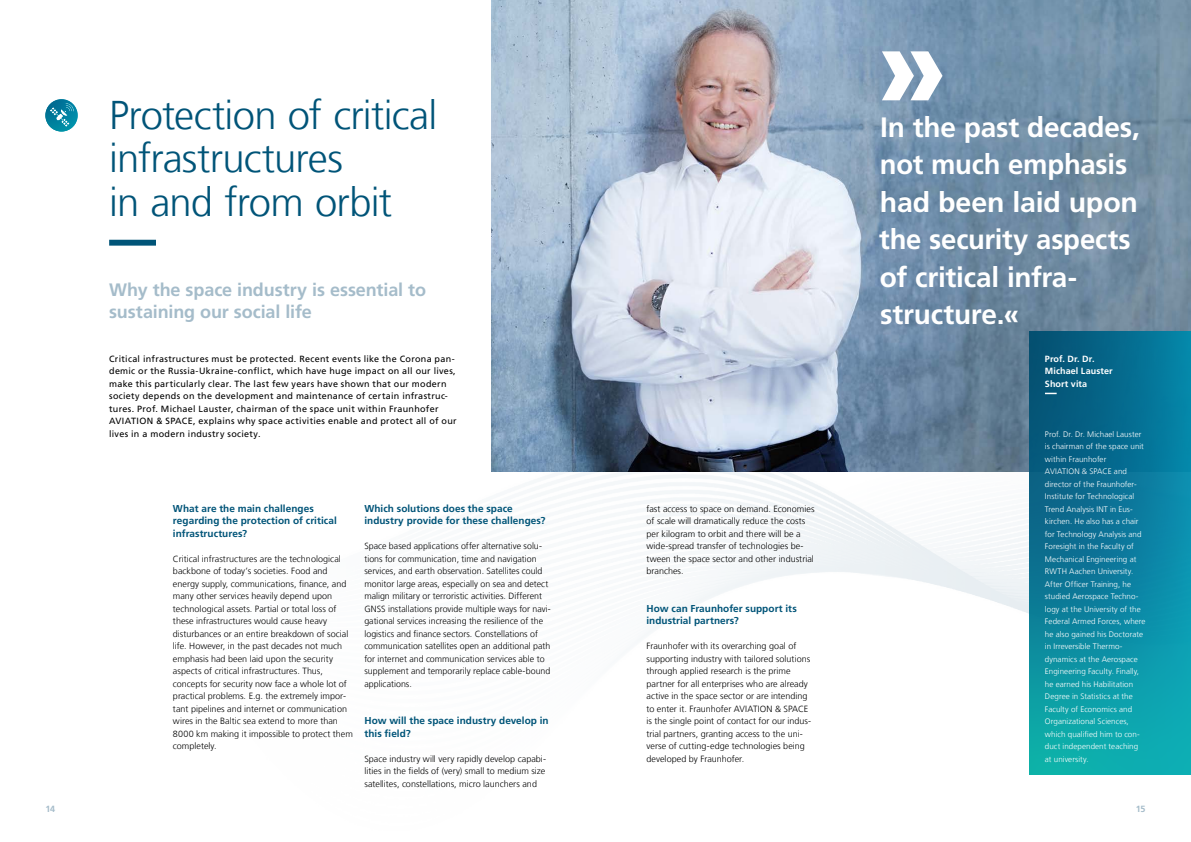
<style>
.page{position:relative;width:1191px;height:842px;background:#fff}
.page>*{position:absolute;margin:0;border:0;box-sizing:border-box;transform-origin:0 0}
.t1{font:900 120px "Frutiger LT Com";color:#fff}
.t2{font:300 40px/43.2px "Frutiger LT Com";letter-spacing:-.02em;color:#005478}
.t3{font:700 28px/37.5px "Frutiger LT Com";letter-spacing:-.005em;color:#fff}
.t4{font:700 18px/22px "Frutiger LT Com";letter-spacing:-.005em;color:#a5bcca}
.t5{font:700 10px/12.5px "Frutiger LT Com";letter-spacing:.005em;color:#005478}
.t6{font:300 9px/12.5px "Frutiger LT Com";letter-spacing:.005em;color:#000}
.t7{font:9px/12.5px "Frutiger LT Com";letter-spacing:.03em;color:#000}
.t8{font:700 9px/12.5px "Frutiger LT Com";letter-spacing:.01em;color:#fff}
.t9{font:700 9px "Frutiger LT Com";color:#a5bcca}
.t10{font:300 8px/12.5px "Frutiger LT Com";letter-spacing:.005em;color:#fff}
</style>
<div class="page">
<img style="left:491px;top:358px;width:700px;height:417px">
<img style="left:492px;top:0;width:699px;height:472px">
<svg style="left:1029px;top:332px;width:162px;height:442px;background:#09819b"></svg>
<svg style="left:1045px;top:393px;width:100px;height:1px"></svg>
<svg style="left:45px;top:99px;width:33px;height:33px"></svg>
<svg style="left:109px;top:240px;width:47px;height:6px"></svg>
<h2 class="t2" style="left:109px;top:94px;width:329px">Protection of critical infrastructures<br>in and from orbit</h2>
<h3 class="t4" style="left:109px;top:279px;width:318px">Why the space industry is essential to sustaining our social life</h3>
<p class="t7" style="left:109px;top:352px;width:349px">Critical infrastructures must be protected. Recent events like the Corona pan&shy;demic or the Russia-Ukraine-conflict, which have huge impact on all our lives, make this particularly clear. The last few years have shown that our modern society depends on the development and maintenance of certain infrastruc&shy;tures. Prof. Michael Lauster, chairman of the space unit within Fraunhofer AVIATION &amp; SPACE, explains why space activities enable and protect all of our lives in a modern industry society.</p>
<p class="t5" style="left:173px;top:502px;width:165px">What are the main challenges regarding the protection of critical infrastructures?</p>
<p class="t6" style="left:173px;top:552px;width:181px">Critical infrastructures are the technological backbone of today’s societies. Food and energy supply, communications, finance, and many other services heavily depend upon technological assets. Partial or total loss of these infrastructures would cause heavy disturbances or an entire breakdown of social life. However, in the past decades not much emphasis had been laid upon the security aspects of critical infrastructures. Thus, concepts for security now face a whole lot of practical problems. E.g. the extremely impor&shy;tant pipelines and internet or communication wires in the Baltic sea extend to more than 8000 km making it impossible to protect them completely.</p>
<p class="t5" style="left:364px;top:502px;width:183px">Which solutions does the space industry provide for these challenges?</p>
<p class="t6" style="left:364px;top:540px;width:188px">Space based applications offer alternative solu&shy;tions for communication, time and navigation services, and earth observation. Satellites could monitor large areas, especially on sea and detect malign military or terroristic activities. Different GNSS installations provide multiple ways for navi&shy;gational services increasing the resilience of the logistics and finance sectors. Constellations of communication satellites open an additional path for internet and communication services able to supplement and temporarily replace cable-bound applications.</p>
<p class="t5" style="left:364px;top:715px;width:186px">How will the space industry develop in this field?</p>
<p class="t6" style="left:364px;top:752px;width:183px;text-align:justify">Space industry will very rapidly develop capabi&shy;lities in the fields of (very) small to medium size satellites, constellations, micro launchers and</p>
<p class="t6" style="left:646px;top:502px;width:169px">fast access to space on demand. Economies of scale will dramatically reduce the costs per kilogram to orbit and there will be a wide-spread transfer of technologies be&shy;tween the space sector and other industrial branches.</p>
<p class="t5" style="left:646px;top:602px;width:152px">How can Fraunhofer support its industrial partners?</p>
<p class="t6" style="left:646px;top:640px;width:166px">Fraunhofer with its overarching goal of supporting industry with tailored solutions through applied research is the prime partner for all enterprises who are already active in the space sector or are intending to enter it. Fraunhofer AVIATION &amp; SPACE is the single point of contact for our indus&shy;trial partners, granting access to the uni&shy;verse of cutting-edge technologies being developed by Fraunhofer.</p>
<h1 class="t1" style="left:874px;top:-6px;width:75px">»</h1>
<h3 class="t3" style="left:879px;top:108px;width:262px">In the past decades, not much emphasis had been laid upon the security aspects of critical infra&shy;structure.«</h3>
<p class="t8" style="left:1045px;top:352px;width:69px">Prof. Dr. Dr.<br>Michael Lauster<br>Short vita</p>
<p class="t10" style="left:1045px;top:428px;width:102px">Prof. Dr. Dr. Michael Lauster is chairman of the space unit within Fraunhofer<br>AVIATION &amp; SPACE and director of the Fraunhofer-<br>Institute for Technological<br>Trend Analysis INT in Eus&shy;kirchen. He also has a chair for Technology Analysis and<br>Foresight in the Faculty of<br>Mechanical Engineering at<br>RWTH Aachen University.<br>After Officer Training, he studied Aerospace Techno&shy;logy at the University of the<br>Federal Armed Forces, where he also gained his Doctorate in Irreversible Thermo&shy;dynamics at the Aerospace<br>Engineering Faculty. Finally, he earned his Habilitation<br>Degree in Statistics at the<br>Faculty of Economics and<br>Organizational Sciences, which qualified him to con&shy;duct independent teaching at university.</p>
<p class="t9" style="left:45px;top:803px;width:11px">14</p>
<p class="t9" style="left:1135px;top:803px;width:11px">15</p>
</div>
